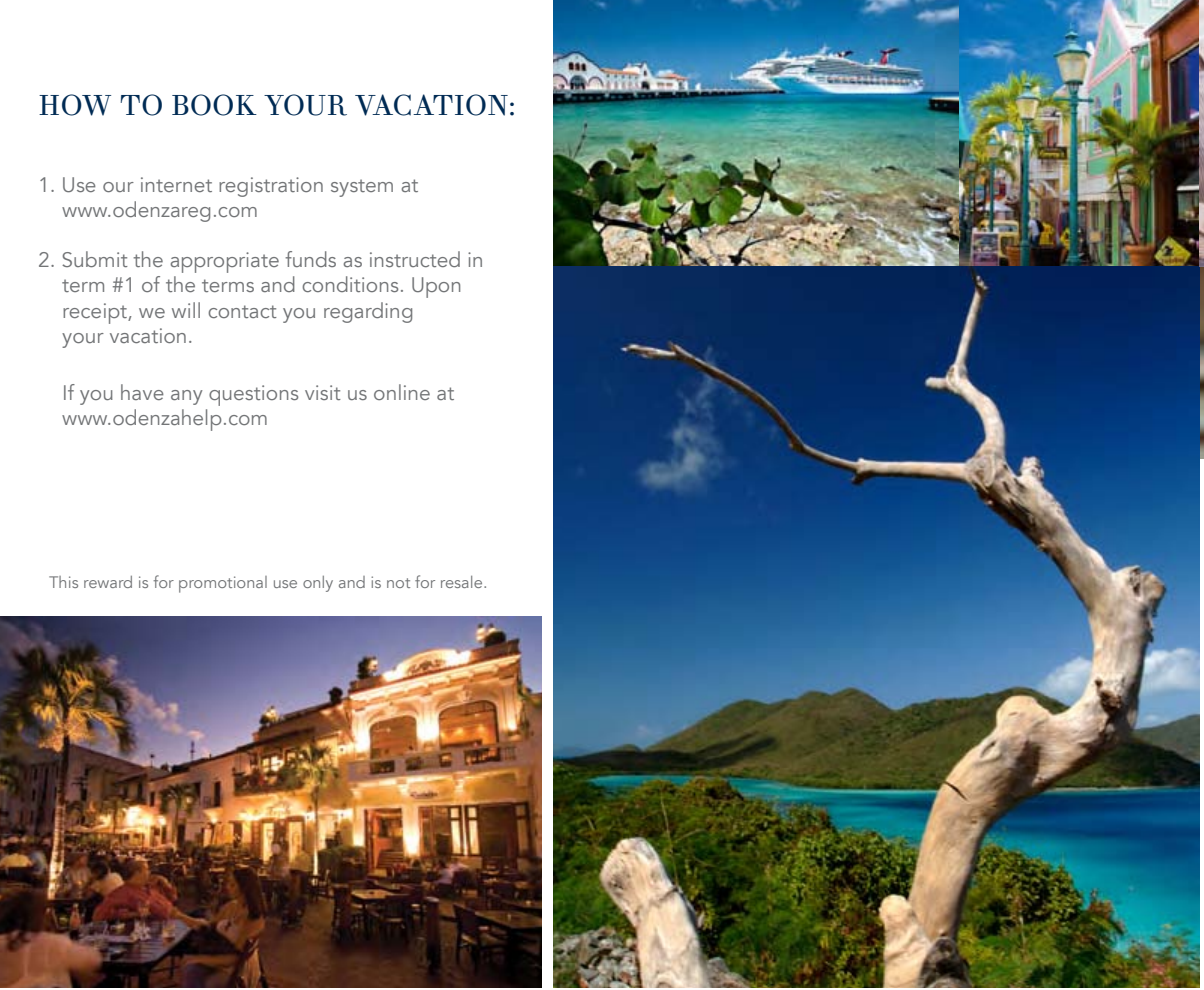
<style>
.page{position:relative;width:1204px;height:990px;background:#fff}
.page>*{position:absolute;margin:0;border:0;box-sizing:border-box;transform-origin:0 0}
.t1{font:28.5px "Theano Didot";color:#002b54}
.t2{font:21px/25.2px "Avenir LT";color:#737577}
.t3{font:16.5px "Avenir LT";color:#737577}
</style>
<div class="page">
<img style="left:1199px;top:266px;width:5px;height:193px">
<img style="left:553px;top:0;width:646px;height:266px">
<img style="left:0;top:616px;width:541px;height:372px">
<img style="left:553px;top:266px;width:646px;height:722px">
<img style="left:1199px;top:0;width:5px;height:266px">
<h1 class="t1" style="left:38px;top:88px;width:479px">HOW TO BOOK YOUR VACATION:</h1>
<p class="t2" style="left:62px;top:172px;width:358px;text-indent:-24px">1. Use our internet registration system at www.odenzareg.com</p>
<p class="t2" style="left:62px;top:248px;width:423px;text-indent:-24px">2. Submit the appropriate funds as instructed in term #1 of the terms and conditions. Upon receipt, we will contact you regarding<br>your vacation.</p>
<p class="t2" style="left:62px;top:381px;width:394px">If you have any questions visit us online at www.odenzahelp.com</p>
<p class="t3" style="left:49px;top:572px;width:440px">This reward is for promotional use only and is not for resale.</p>
</div>
